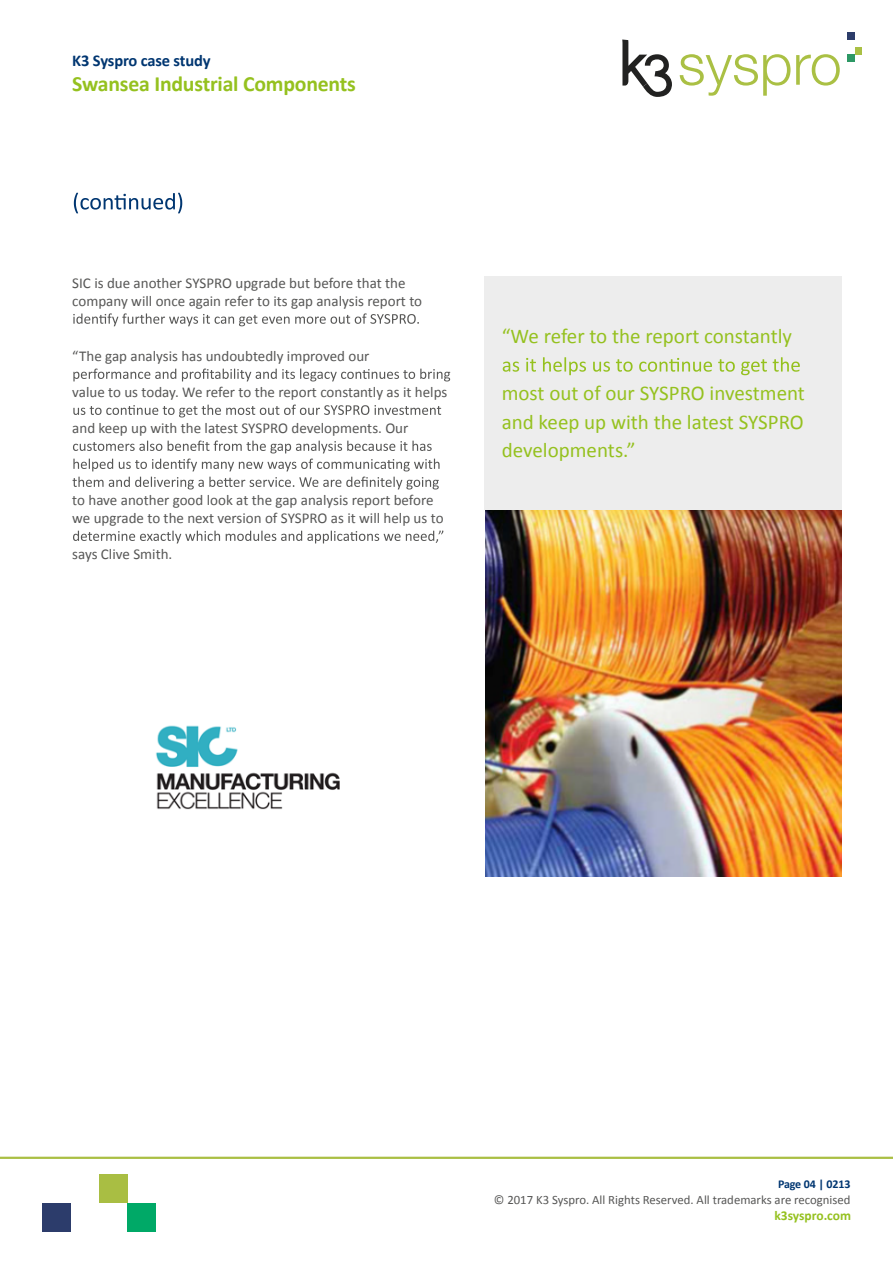
<style>
.page{position:relative;width:893px;height:1263px;background:#fff}
.page>*{position:absolute;margin:0;border:0;box-sizing:border-box;transform-origin:0 0}
.t1{font:700 21.75px "Calibri";letter-spacing:-.01em;color:#95c11f}
.t2{font:21px/28.5px "Calibri";color:#95c11f;text-align:justify}
.t3{font:700 16.5px "Calibri";letter-spacing:-.01em;color:#003671}
.t4{font:15px/18px "Calibri";color:#575756}
.t5{font:700 13.5px "Calibri";color:#95c11f}
.t6{font:12.75px "Calibri";color:#575756}
.t7{font:700 12px "Calibri";letter-spacing:-.01em;color:#003671}
</style>
<div class="page">
<svg style="left:74px;top:193px;width:108px;height:20px"></svg>
<svg style="left:73px;top:313px;width:346px;height:13px"></svg>
<svg style="left:73px;top:369px;width:377px;height:12px"></svg>
<svg style="left:73px;top:405px;width:368px;height:12px"></svg>
<svg style="left:73px;top:441px;width:359px;height:12px"></svg>
<svg style="left:73px;top:459px;width:367px;height:12px"></svg>
<svg style="left:73px;top:477px;width:366px;height:12px"></svg>
<svg style="left:73px;top:531px;width:370px;height:12px"></svg>
<div style="left:485px;top:276px;width:357px;height:234px;background:#ededed"></div>
<svg style="left:503px;top:357px;width:297px;height:18px"></svg>
<img style="left:485px;top:510px;width:357px;height:366px">
<img style="left:156px;top:725px;width:184px;height:85px">
<div style="left:127px;top:1203px;width:28px;height:28px;background:#00a967"></div>
<div style="left:99px;top:1175px;width:28px;height:28px;background:#a9be43"></div>
<div style="left:43px;top:1203px;width:28px;height:28px;background:#2c3c6b"></div>
<hr style="left:0;top:1157px;width:893px;height:2px;background:#aabf44">
<svg style="left:622px;top:40px;width:50px;height:57px"></svg>
<svg style="left:680px;top:54px;width:110px;height:42px"></svg>
<svg style="left:796px;top:54px;width:44px;height:32px"></svg>
<div style="left:848px;top:32px;width:7px;height:7px;background:#2d3d6a"></div>
<div style="left:855px;top:47px;width:7px;height:7px;background:#aac044"></div>
<div style="left:848px;top:54px;width:7px;height:7px;background:#2d9865"></div>
<p class="t3" style="left:72px;top:48px;width:140px">K3 Syspro case study</p>
<h1 class="t1" style="left:72px;top:68px;width:285px">Swansea Industrial Components</h1>
<p class="t4" style="left:72px;top:273px;width:351px">SIC is due another SYSPRO upgrade but before that the company will once again refer to its gap analysis report to</p>
<p class="t4" style="left:72px;top:346px;width:299px">“The gap analysis has undoubtedly improved our</p>
<p class="t4" style="left:72px;top:382px;width:377px">value to us today. We refer to the report constantly as it helps</p>
<p class="t4" style="left:72px;top:418px;width:338px">and keep up with the latest SYSPRO developments. Our</p>
<p class="t4" style="left:72px;top:490px;width:373px">to have another good look at the gap analysis report before we upgrade to the next version of SYSPRO as it will help us to</p>
<p class="t4" style="left:72px;top:544px;width:102px">says Clive Smith.</p>
<h2 class="t2" style="left:502px;top:321px;width:292px">“We refer to the report constantly</h2>
<h2 class="t2" style="left:502px;top:378px;width:305px">most out of our SYSPRO investment and keep up with the latest SYSPRO developments.”</h2>
<p class="t7" style="left:778px;top:1175px;width:74px">Page 04 | 0213</p>
<p class="t6" style="left:494px;top:1191px;width:358px">© 2017 K3 Syspro. All Rights Reserved. All trademarks are recognised</p>
<p class="t5" style="left:774px;top:1206px;width:78px">k3syspro.com</p>
</div>
